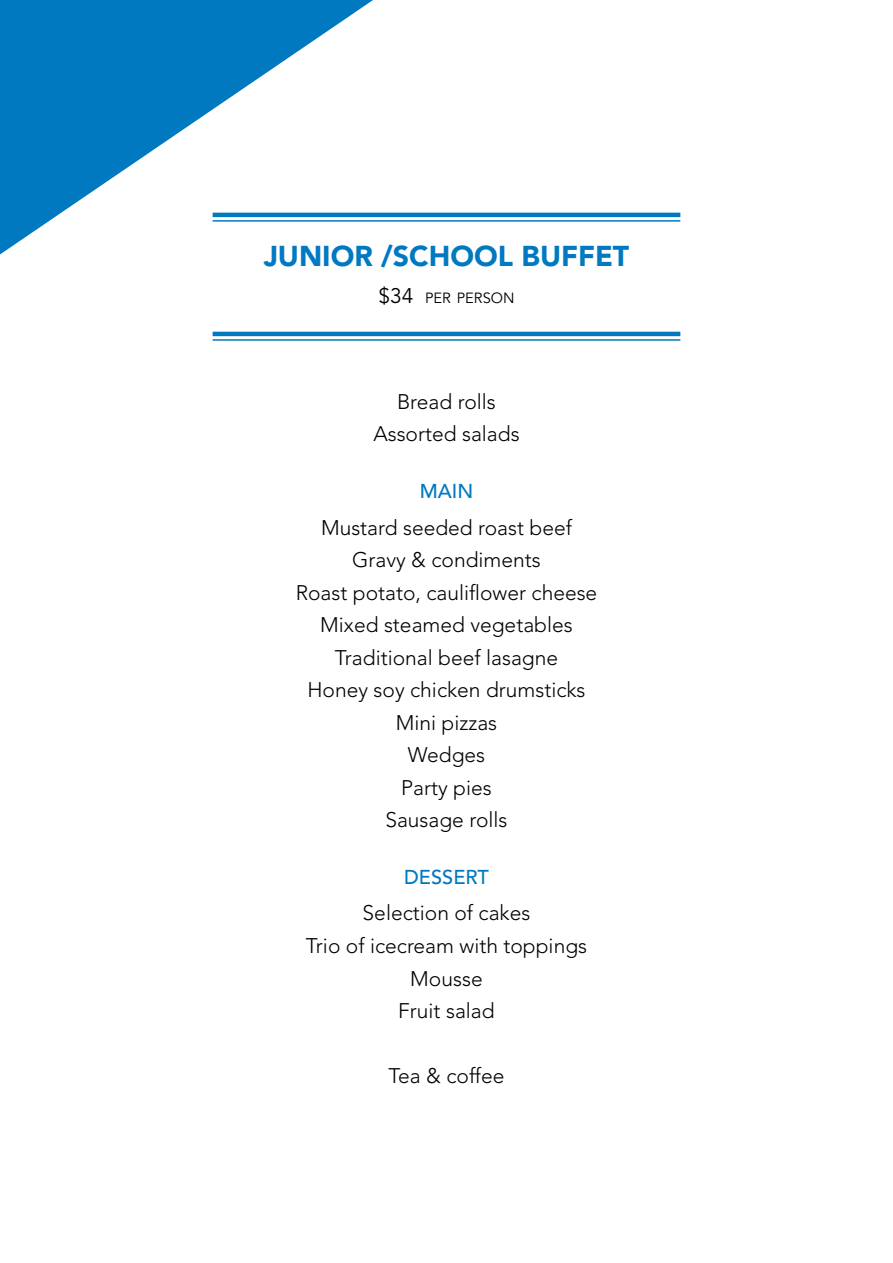
<style>
.page{position:relative;width:893px;height:1263px;background:#fff}
.page>*{position:absolute;margin:0;border:0;box-sizing:border-box;transform-origin:0 0}
.t1{font:900 28.5px "Avenir LT Std";color:#0079c1}
.t2{font:300 21px/32.5px "Avenir LT Std";color:#000;text-align:center}
.t3{font:500 19.95px "Avenir LT Std";color:#0079c1}
.t4{font:14.7px "Avenir LT Std";color:#000}
.s1{font-size:21px}
</style>
<div class="page">
<svg style="left:0;top:0;width:373px;height:254px;fill:#0079c1"></svg>
<hr style="left:213px;top:213px;width:467px;height:4px;background:#0079c1">
<hr style="left:213px;top:220px;width:467px;height:2px;background:#0079c1">
<hr style="left:213px;top:332px;width:467px;height:4px;background:#0079c1">
<hr style="left:213px;top:339px;width:467px;height:2px;background:#0079c1">
<h1 class="t1" style="left:264px;top:239px;width:367px">JUNIOR /SCHOOL BUFFET</h1>
<p class="t4" style="left:378px;top:289px;width:138px"><span class="s1">$34</span> PER PERSON</p>
<p class="t2" style="left:373px;top:385px;width:148px">Bread rolls<br>Assorted salads</p>
<p class="t3" style="left:420px;top:479px;width:55px">MAIN</p>
<p class="t2" style="left:296px;top:511px;width:303px">Mustard seeded roast beef<br>Gravy &amp; condiments<br>Roast potato, cauliflower cheese<br>Mixed steamed vegetables<br>Traditional beef lasagne<br>Honey soy chicken drumsticks<br>Mini pizzas<br>Wedges<br>Party pies<br>Sausage rolls</p>
<p class="t3" style="left:404px;top:865px;width:86px">DESSERT</p>
<p class="t2" style="left:306px;top:897px;width:283px">Selection of cakes<br>Trio of icecream with toppings<br>Mousse<br>Fruit salad</p>
<p class="t2" style="left:388px;top:1059px;width:117px">Tea &amp; coffee</p>
</div>
